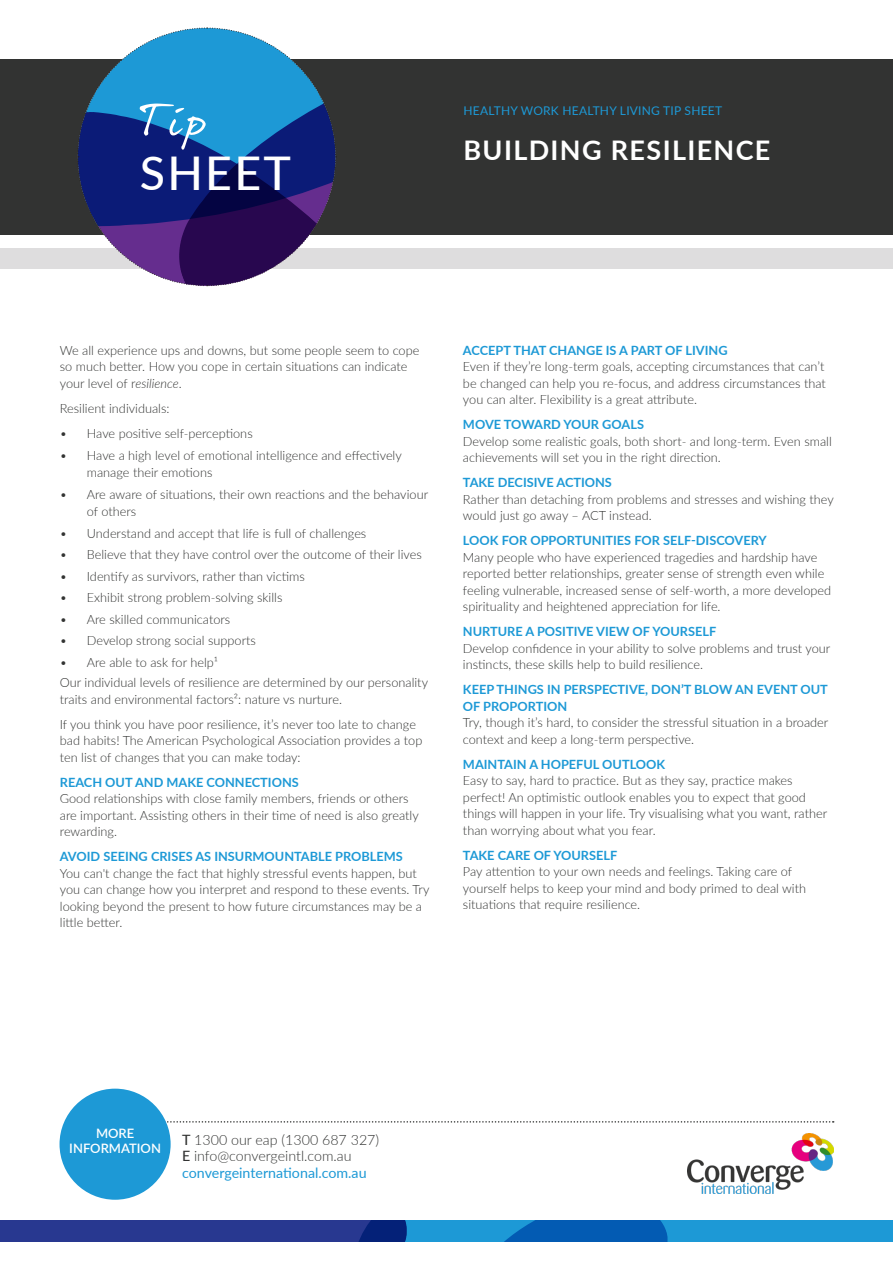
<style>
.page{position:relative;width:893px;height:1263px;background:#fff}
.page>*{position:absolute;margin:0;border:0;box-sizing:border-box;transform-origin:0 0}
.t1{font:61.5px "dear Joe 4 Smooth Smallface";color:#fff}
.t2{font:500 46.5px "Lato";letter-spacing:.05em;color:#fff}
.t3{font:700 27px "Lato";letter-spacing:.05em;color:#fff}
.t4{font:300 14.25px/16.6px "Lato";color:#323332}
.t5{font:600 13.05px/15.6px "Lato";color:#fff;text-align:center}
.Body_Copy{font:300 12.75px/16.5px "Lato";color:#323332}
.Body_Copy-2{font:700 12.75px/16.5px "Lato";color:#1d99d6}
.t6{font:12px "Lato";letter-spacing:.02em;color:#1d99d6}
.s1{font-style:italic}
.s2{font-weight:500}
.s3{font-weight:400;color:#1d99d6}
</style>
<div class="page">
<div style="left:0;top:248px;width:893px;height:20px;background:#deddde"></div>
<div style="left:0;top:59px;width:893px;height:176px;background:#323332"></div>
<svg style="left:0;top:1221px;width:893px;height:20px;background:#1c61af"></svg>
<svg style="left:167px;top:1121px;width:667px;height:1px"></svg>
<div style="left:60px;top:1089px;width:111px;height:111px;background:#1d99d6;border-radius:50%"></div>
<img style="left:687px;top:1133px;width:146px;height:60px">
<svg style="left:77px;top:27px;width:260px;height:259px"></svg>
<h1 class="t1" style="left:140px;top:79px;width:68px">Tip</h1>
<h2 class="t2" style="left:140px;top:140px;width:153px">SHEET</h2>
<p class="t6" style="left:463px;top:102px;width:260px">HEALTHY WORK HEALTHY LIVING TIP SHEET</p>
<h3 class="t3" style="left:463px;top:130px;width:308px">BUILDING RESILIENCE</h3>
<p class="Body_Copy" style="left:60px;top:341px;width:361px">We all experience ups and downs, but some people seem to cope so much better. How you cope in certain situations can indicate your level of r<span class="s1">esilience</span>.</p>
<p class="Body_Copy" style="left:60px;top:399px;width:111px">Resilient individuals:</p>
<p class="Body_Copy" style="left:60px;top:425px;width:194px">• Have positive self-perceptions</p>
<p class="Body_Copy" style="left:87px;top:446px;width:316px;line-height:17.2px;text-indent:-27px">• Have a high level of emotional intelligence and effectively manage their emotions</p>
<p class="Body_Copy" style="left:87px;top:485px;width:343px;line-height:17.2px;text-indent:-27px">• Are aware of situations, their own reactions and the behaviour of others</p>
<p class="Body_Copy" style="left:60px;top:524px;width:308px">• Understand and accept that life is full of challenges</p>
<p class="Body_Copy" style="left:60px;top:546px;width:364px">• Believe that they have control over the outcome of their lives</p>
<p class="Body_Copy" style="left:60px;top:567px;width:246px">• Identify as survivors, rather than victims</p>
<p class="Body_Copy" style="left:60px;top:589px;width:224px">• Exhibit strong problem-solving skills</p>
<p class="Body_Copy" style="left:60px;top:610px;width:172px">• Are skilled communicators</p>
<p class="Body_Copy" style="left:60px;top:632px;width:198px">• Develop strong social supports</p>
<p class="Body_Copy" style="left:60px;top:653px;width:160px">• Are able to ask for help¹</p>
<p class="Body_Copy" style="left:60px;top:674px;width:370px">Our individual levels of resilience are determined by our personality traits and environmental factors²: nature vs nurture.</p>
<p class="Body_Copy" style="left:60px;top:715px;width:364px">If you think you have poor resilience, it’s never too late to change bad habits! The American Psychological Association provides a top ten list of changes that you can make today:</p>
<p class="Body_Copy-2" style="left:60px;top:773px;width:240px">REACH OUT AND MAKE CONNECTIONS</p>
<p class="Body_Copy" style="left:60px;top:790px;width:360px">Good relationships with close family members, friends or others are important. Assisting others in their time of need is also greatly rewarding.</p>
<p class="Body_Copy-2" style="left:60px;top:848px;width:345px">AVOID SEEING CRISES AS INSURMOUNTABLE PROBLEMS</p>
<p class="Body_Copy" style="left:60px;top:864px;width:371px">You can't change the fact that highly stressful events happen, but you can change how you interpret and respond to these events. Try looking beyond the present to how future circumstances may be a little better.</p>
<p class="Body_Copy-2" style="left:463px;top:341px;width:266px">ACCEPT THAT CHANGE IS A PART OF LIVING</p>
<p class="Body_Copy" style="left:463px;top:358px;width:364px;text-align:justify">Even if they’re long-term goals, accepting circumstances that can’t be changed can help you re-focus, and address circumstances that you can alter. Flexibility is a great attribute.</p>
<p class="Body_Copy-2" style="left:463px;top:416px;width:183px">MOVE TOWARD YOUR GOALS</p>
<p class="Body_Copy" style="left:463px;top:432px;width:370px">Develop some realistic goals, both short- and long-term. Even small achievements will set you in the right direction.</p>
<p class="Body_Copy-2" style="left:463px;top:474px;width:150px">TAKE DECISIVE ACTIONS</p>
<p class="Body_Copy" style="left:463px;top:490px;width:372px">Rather than detaching from problems and stresses and wishing they would just go away – ACT instead.</p>
<p class="Body_Copy-2" style="left:463px;top:532px;width:305px">LOOK FOR OPPORTUNITIES FOR SELF-DISCOVERY</p>
<p class="Body_Copy" style="left:463px;top:548px;width:370px">Many people who have experienced tragedies and hardship have reported better relationships, greater sense of strength even while feeling vulnerable, increased sense of self-worth, a more developed spirituality and heightened appreciation for life.</p>
<p class="Body_Copy-2" style="left:463px;top:623px;width:255px">NURTURE A POSITIVE VIEW OF YOURSELF</p>
<p class="Body_Copy" style="left:463px;top:639px;width:369px">Develop confidence in your ability to solve problems and trust your instincts, these skills help to build resilience.</p>
<p class="Body_Copy-2" style="left:463px;top:681px;width:366px">KEEP THINGS IN PERSPECTIVE, DON’T BLOW AN EVENT OUT<br>OF PROPORTION</p>
<p class="Body_Copy" style="left:463px;top:714px;width:367px">Try, though it’s hard, to consider the stressful situation in a broader context and keep a long-term perspective.</p>
<p class="Body_Copy-2" style="left:463px;top:755px;width:204px">MAINTAIN A HOPEFUL OUTLOOK</p>
<p class="Body_Copy" style="left:463px;top:772px;width:366px">Easy to say, hard to practice. But as they say, practice makes perfect! An optimistic outlook enables you to expect that good things will happen in your life. Try visualising what you want, rather than worrying about what you fear.</p>
<p class="Body_Copy-2" style="left:463px;top:846px;width:156px">TAKE CARE OF YOURSELF</p>
<p class="Body_Copy" style="left:463px;top:863px;width:345px">Pay attention to your own needs and feelings. Taking care of yourself helps to keep your mind and body primed to deal with situations that require resilience.</p>
<p class="t5" style="left:69px;top:1125px;width:93px">MORE<br>INFORMATION</p>
<p class="t4" style="left:182px;top:1131px;width:199px"><span class="s2">T</span> 1300 our eap (1300 687 327)<br><span class="s2">E</span> info@convergeintl.com.au <span class="s3">convergeinternational.com.au</span></p>
</div>
